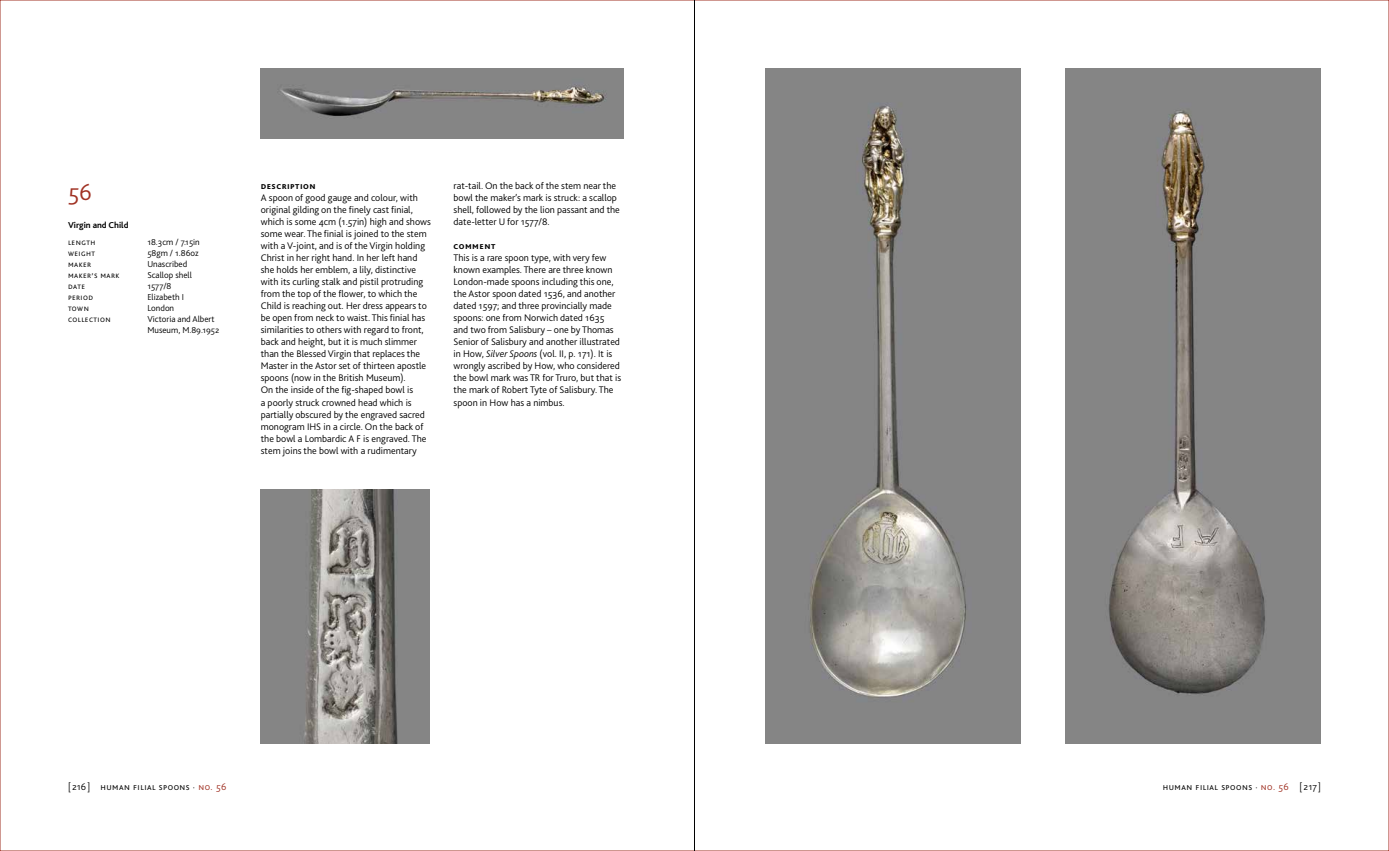
<style>
.page{position:relative;width:1389px;height:851px;background:#fff}
.page>*{position:absolute;margin:0;border:0;box-sizing:border-box;transform-origin:0 0}
.t1{font:300 24px "Bliss 2";color:#a03123}
.t2{font:300 10px/12px "Bliss 2";color:#000}
.t3{font:300 10px "Bliss 2";letter-spacing:.05em;color:#000}
.t4{font:700 10px "Bliss 2";letter-spacing:.05em;color:#000}
.t5{font:300 9px/11px "Bliss 2";color:#000}
.t6{font:300 9px "Bliss 2";letter-spacing:.05em;color:#000}
.t7{font:700 9px "Bliss 2";color:#000}
.s1{font-style:italic}
.s2{color:#a03123}
</style>
<div class="page">
<img style="left:1066px;top:68px;width:255px;height:675px">
<img style="left:765px;top:68px;width:255px;height:675px">
<img style="left:261px;top:68px;width:363px;height:71px">
<img style="left:261px;top:489px;width:169px;height:254px">
<hr style="left:694px;top:0;width:1px;height:850px;background:#000">
<h1 class="t1" style="left:68px;top:177px;width:25px">56</h1>
<p class="t7" style="left:68px;top:219px;width:62px">Virgin and Child</p>
<p class="t5" style="left:68px;top:236px;width:29px">Length</p>
<p class="t5" style="left:147px;top:236px;width:54px">18.3cm / 7.15in</p>
<p class="t5" style="left:68px;top:247px;width:28px">Weight</p>
<p class="t5" style="left:147px;top:247px;width:53px">58gm / 1.86oz</p>
<p class="t5" style="left:68px;top:258px;width:25px">Maker</p>
<p class="t5" style="left:147px;top:258px;width:41px">Unascribed</p>
<p class="t6" style="left:68px;top:269px;width:53px">Maker’s mark</p>
<p class="t5" style="left:147px;top:269px;width:46px">Scallop shell</p>
<p class="t5" style="left:68px;top:280px;width:18px">Date</p>
<p class="t5" style="left:147px;top:280px;width:26px">1577/8</p>
<p class="t5" style="left:68px;top:291px;width:26px">Period</p>
<p class="t5" style="left:147px;top:291px;width:38px">Elizabeth I</p>
<p class="t5" style="left:68px;top:302px;width:22px">Town</p>
<p class="t5" style="left:147px;top:302px;width:28px">London</p>
<p class="t6" style="left:68px;top:313px;width:44px">Collection</p>
<p class="t5" style="left:147px;top:313px;width:74px">Victoria and Albert<br>Museum, M.89.1952</p>
<p class="t4" style="left:261px;top:180px;width:56px">Description</p>
<p class="t2" style="left:261px;top:192px;width:172px">A spoon of good gauge and colour, with original gilding on the finely cast finial, which is some 4cm (1.57in) high and shows some wear. The finial is joined to the stem with a V-joint, and is of the Virgin holding Christ in her right hand. In her left hand she holds her emblem, a lily, distinctive with its curling stalk and pistil protruding from the top of the flower, to which the Child is reaching out. Her dress appears to be open from neck to waist. This finial has similarities to others with regard to front, back and height, but it is much slimmer than the Blessed Virgin that replaces the Master in the Astor set of thirteen apostle spoons (now in the British Museum).<br>On the inside of the fig-shaped bowl is<br>a poorly struck crowned head which is partially obscured by the engraved sacred monogram IHS in a circle. On the back of the bowl a Lombardic A F is engraved. The stem joins the bowl with a rudimentary</p>
<p class="t2" style="left:454px;top:180px;width:168px">rat-tail. On the back of the stem near the bowl the maker’s mark is struck: a scallop shell, followed by the lion passant and the date-letter U for 1577/8.</p>
<p class="t4" style="left:454px;top:240px;width:43px">Comment</p>
<p class="t2" style="left:454px;top:252px;width:169px">This is a rare spoon type, with very few known examples. There are three known London-made spoons including this one, the Astor spoon dated 1536, and another dated 1597; and three provincially made spoons: one from Norwich dated 1635 and two from Salisbury – one by Thomas Senior of Salisbury and another illustrated in How, <span class="s1">Silver Spoons</span> (vol. II, p. 171). It is wrongly ascribed by How, who considered the bowl mark was TR for Truro, but that is the mark of Robert Tyte of Salisbury. The spoon in How has a nimbus.</p>
<p class="t3" style="left:68px;top:780px;width:160px">[216] human filial spoons · <span class="s2">no. 56</span></p>
<p class="t3" style="left:1163px;top:780px;width:160px">human filial spoons · <span class="s2">no. 56</span> [217]</p>
</div>
